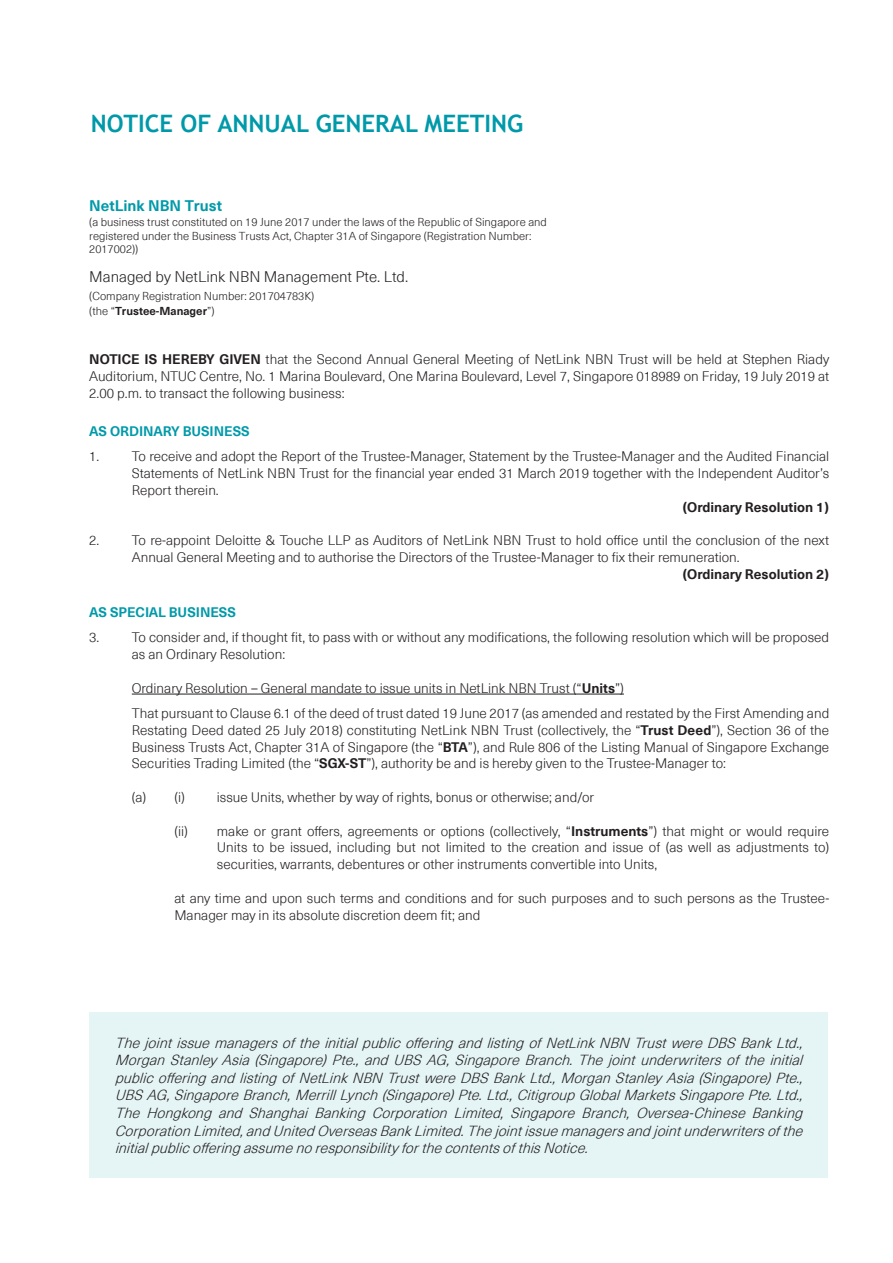
<style>
.page{position:relative;width:893px;height:1263px;background:#fff}
.page>*{position:absolute;margin:0;border:0;box-sizing:border-box;transform-origin:0 0}
.t1{font:700 24px "Trebuchet MS";color:#0099a9}
.t2{font:300 15px "Neue Haas Unica Pro";color:#231f20}
.t3{font:700 15px "Neue Haas Unica Pro";color:#0099a9}
.t4{font:italic 300 14.25px/17.5px "Neue Haas Unica Pro";letter-spacing:.005em;color:#231f20;text-align:justify}
.t5{font:300 13.5px/16.8px "Neue Haas Unica Pro";color:#231f20;text-align:justify}
.t6{font:700 13.5px "Neue Haas Unica Pro";color:#231f20}
.t7{font:700 13.5px "Neue Haas Unica Pro";color:#0099a9}
.t8{font:300 11.25px/13.5px "Neue Haas Unica Pro";color:#231f20}
.s1{font-weight:700}
</style>
<div class="page">
<div style="left:89px;top:1012px;width:739px;height:166px;background:#e5f5f6"></div>
<hr style="left:132px;top:694px;width:492px;height:1px;background:#231f20">
<p class="t1" style="left:91px;top:108px;width:434px">NOTICE OF ANNUAL GENERAL MEETING</p>
<p class="t3" style="left:89px;top:196px;width:134px">NetLink NBN Trust</p>
<p class="t8" style="left:89px;top:216px;width:459px">(a business trust constituted on 19 June 2017 under the laws of the Republic of Singapore and registered under the Business Trusts Act, Chapter 31A of Singapore (Registration Number:<br>2017002))</p>
<p class="t2" style="left:89px;top:268px;width:320px">Managed by NetLink NBN Management Pte. Ltd.</p>
<p class="t8" style="left:89px;top:288px;width:226px;line-height:15.6px">(Company Registration Number: 201704783K) (the “<span class="s1">Trustee-Manager</span>”)</p>
<p class="t5" style="left:89px;top:351px;width:741px"><span class="s1">NOTICE IS HEREBY GIVEN</span> that the Second Annual General Meeting of NetLink NBN Trust will be held at Stephen Riady Auditorium, NTUC Centre, No. 1 Marina Boulevard, One Marina Boulevard, Level 7, Singapore 018989 on Friday, 19 July 2019 at 2.00 p.m. to transact the following business:</p>
<p class="t7" style="left:89px;top:423px;width:162px">AS ORDINARY BUSINESS</p>
<p class="t5" style="left:132px;top:448px;width:699px;text-indent:-43px">1. To receive and adopt the Report of the Trustee-Manager, Statement by the Trustee-Manager and the Audited Financial Statements of NetLink NBN Trust for the financial year ended 31 March 2019 together with the Independent Auditor’s Report therein.</p>
<p class="t6" style="left:683px;top:499px;width:148px">(Ordinary Resolution 1)</p>
<p class="t5" style="left:132px;top:532px;width:699px;text-indent:-43px">2. To re-appoint Deloitte &amp; Touche LLP as Auditors of NetLink NBN Trust to hold office until the conclusion of the next<br>Annual General Meeting and to authorise the Directors of the Trustee-Manager to fix their remuneration.</p>
<p class="t6" style="left:683px;top:566px;width:148px">(Ordinary Resolution 2)</p>
<p class="t7" style="left:89px;top:604px;width:148px">AS SPECIAL BUSINESS</p>
<p class="t5" style="left:132px;top:629px;width:699px;text-indent:-43px">3. To consider and, if thought fit, to pass with or without any modifications, the following resolution which will be proposed as an Ordinary Resolution:</p>
<p class="t5" style="left:132px;top:680px;width:494px">Ordinary Resolution – General mandate to issue units in NetLink NBN Trust (“<span class="s1">Units</span>”)</p>
<p class="t5" style="left:132px;top:705px;width:699px">That pursuant to Clause 6.1 of the deed of trust dated 19 June 2017 (as amended and restated by the First Amending and Restating Deed dated 25 July 2018) constituting NetLink NBN Trust (collectively, the “<span class="s1">Trust Deed</span>”), Section 36 of the Business Trusts Act, Chapter 31A of Singapore (the “<span class="s1">BTA</span>”), and Rule 806 of the Listing Manual of Singapore Exchange Securities Trading Limited (the “<span class="s1">SGX-ST</span>”), authority be and is hereby given to the Trustee-Manager to:</p>
<p class="t5" style="left:132px;top:789px;width:54px">(a) (i)</p>
<p class="t5" style="left:217px;top:789px;width:379px">issue Units, whether by way of rights, bonus or otherwise; and/or</p>
<p class="t5" style="left:217px;top:823px;width:614px;text-indent:-43px">(ii) make or grant offers, agreements or options (collectively, “<span class="s1">Instruments</span>”) that might or would require Units to be issued, including but not limited to the creation and issue of (as well as adjustments to) securities, warrants, debentures or other instruments convertible into Units,</p>
<p class="t5" style="left:174px;top:890px;width:656px">at any time and upon such terms and conditions and for such purposes and to such persons as the Trustee-<br>Manager may in its absolute discretion deem fit; and</p>
<p class="t4" style="left:115px;top:1034px;width:694px">The joint issue managers of the initial public offering and listing of NetLink NBN Trust were DBS Bank Ltd., Morgan Stanley Asia (Singapore) Pte., and UBS AG, Singapore Branch. The joint underwriters of the initial public offering and listing of NetLink NBN Trust were DBS Bank Ltd., Morgan Stanley Asia (Singapore) Pte., UBS AG, Singapore Branch, Merrill Lynch (Singapore) Pte. Ltd., Citigroup Global Markets Singapore Pte. Ltd., The Hongkong and Shanghai Banking Corporation Limited, Singapore Branch, Oversea-Chinese Banking CorporationLimited,andUnitedOverseasBankLimited.Thejointissuemanagersandjointunderwritersofthe initial public offering assume no responsibility for the contents of this Notice.</p>
</div>
